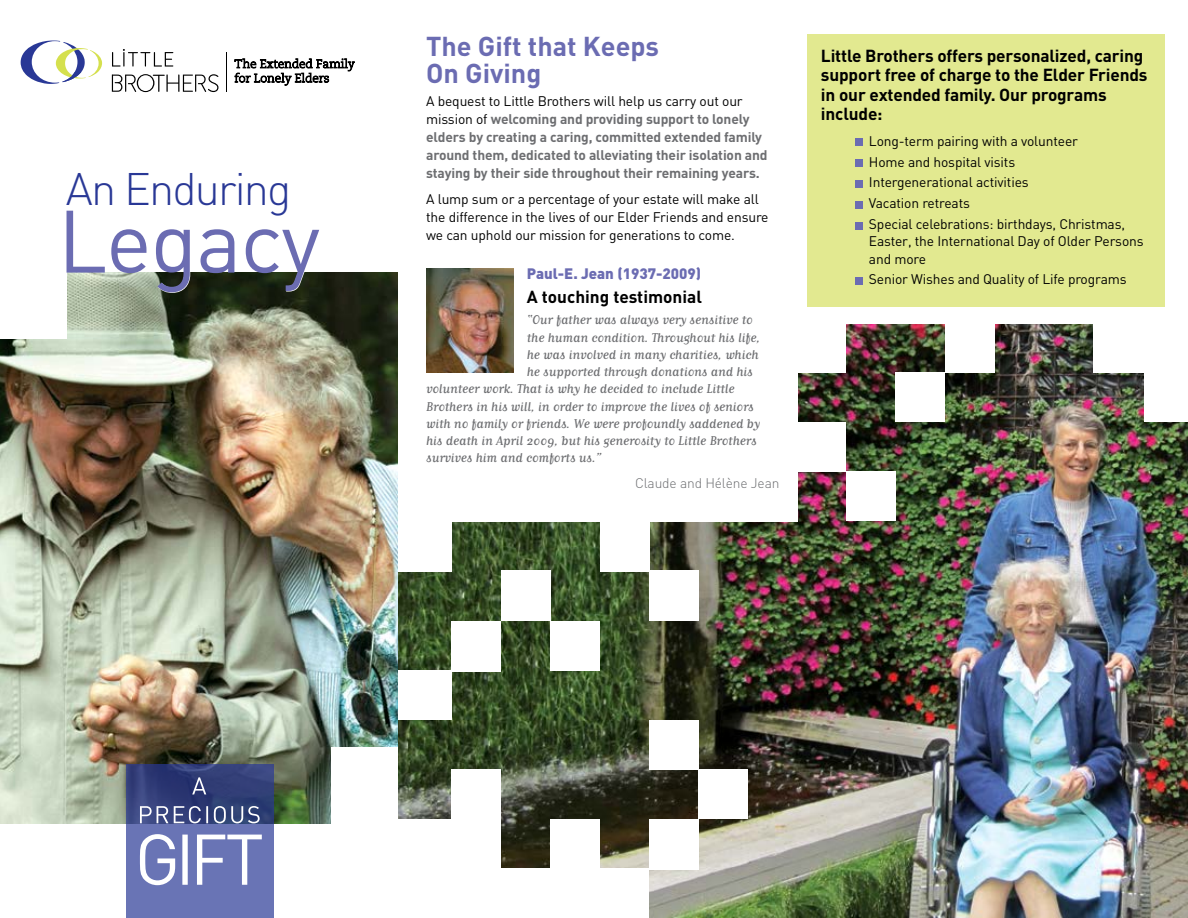
<style>
.page{position:relative;width:1188px;height:918px;background:#fff}
.page>*{position:absolute;margin:0;border:0;box-sizing:border-box;transform-origin:0 0}
.t1{font:87px "DIN";letter-spacing:-.02em;color:#6b6cb2}
.t2{font:300 45px "DIN";letter-spacing:-.04em;color:#293896}
.t3{font:700 27px/27px "DIN";color:#6b6cb2}
.t4{font:700 17.25px/19.5px "DIN";letter-spacing:-.01em;color:#000}
.t5{font:15px "Matrix Script";letter-spacing:-.01em;color:#6d6e71}
.t6{font:900 15px "DIN";color:#6b6cb2}
.t7{font:13.8px/20.7px "DIN";letter-spacing:-.01em;color:#000}
.t8{font:700 13.8px/18px "DIN";letter-spacing:-.01em;color:#6d6e71}
.t9{font:300 13.8px "DIN";letter-spacing:-.01em;color:#6d6e71}
.s1{font-weight:400;color:#000}
</style>
<div class="page">
<img style="left:0;top:273px;width:398px;height:550px">
<svg style="left:235px;top:59px;width:120px;height:26px"></svg>
<hr style="left:226px;top:52px;width:1px;height:40px;background:#000">
<svg style="left:21px;top:41px;width:81px;height:43px"></svg>
<svg style="left:112px;top:49px;width:61px;height:18px"></svg>
<svg style="left:112px;top:74px;width:106px;height:18px"></svg>
<svg style="left:126px;top:764px;width:148px;height:154px;background:#4f5b98"></svg>
<svg style="left:140px;top:834px;width:122px;height:51px"></svg>
<svg style="left:140px;top:806px;width:120px;height:17px;background:#65719a"></svg>
<svg style="left:192px;top:777px;width:14px;height:17px"></svg>
<div style="left:0;top:270px;width:67px;height:69px;background:#fff"></div>
<div style="left:331px;top:748px;width:69px;height:76px;background:#fff"></div>
<svg style="left:158px;top:272px;width:151px;height:21px;background:#353e2d"></svg>
<div style="left:807px;top:34px;width:358px;height:273px;background:#e2e990"></div>
<div style="left:855px;top:139px;width:8px;height:7px;background:#6b6cb2"></div>
<div style="left:855px;top:160px;width:8px;height:7px;background:#6b6cb2"></div>
<div style="left:855px;top:180px;width:8px;height:8px;background:#6b6cb2"></div>
<div style="left:855px;top:201px;width:8px;height:7px;background:#6b6cb2"></div>
<div style="left:855px;top:222px;width:8px;height:7px;background:#6b6cb2"></div>
<div style="left:855px;top:277px;width:8px;height:7px;background:#6b6cb2"></div>
<img style="left:398px;top:325px;width:790px;height:593px">
<div style="left:398px;top:302px;width:400px;height:220px;background:#fff"></div>
<img style="left:427px;top:268px;width:86px;height:104px">
<div style="left:1094px;top:322px;width:50px;height:50px;background:#fff"></div>
<div style="left:1144px;top:372px;width:44px;height:50px;background:#fff"></div>
<div style="left:1142px;top:322px;width:46px;height:50px;background:#fff"></div>
<div style="left:945px;top:323px;width:49px;height:49px;background:#fff"></div>
<div style="left:895px;top:372px;width:50px;height:50px;background:#fff"></div>
<div style="left:846px;top:471px;width:49px;height:50px;background:#fff"></div>
<div style="left:796px;top:422px;width:50px;height:49px;background:#fff"></div>
<div style="left:797px;top:323px;width:49px;height:49px;background:#fff"></div>
<div style="left:599px;top:869px;width:50px;height:49px;background:#fff"></div>
<div style="left:649px;top:819px;width:50px;height:51px;background:#fff"></div>
<div style="left:699px;top:770px;width:49px;height:49px;background:#fff"></div>
<div style="left:649px;top:720px;width:50px;height:50px;background:#fff"></div>
<div style="left:649px;top:571px;width:50px;height:50px;background:#fff"></div>
<div style="left:600px;top:522px;width:49px;height:50px;background:#fff"></div>
<div style="left:545px;top:869px;width:55px;height:49px;background:#fff"></div>
<div style="left:550px;top:819px;width:50px;height:52px;background:#fff"></div>
<div style="left:550px;top:621px;width:50px;height:50px;background:#fff"></div>
<div style="left:500px;top:869px;width:50px;height:49px;background:#fff"></div>
<div style="left:501px;top:570px;width:49px;height:51px;background:#fff"></div>
<div style="left:450px;top:869px;width:51px;height:49px;background:#fff"></div>
<div style="left:450px;top:819px;width:51px;height:50px;background:#fff"></div>
<div style="left:398px;top:819px;width:54px;height:99px;background:#fff"></div>
<div style="left:451px;top:770px;width:50px;height:50px;background:#fff"></div>
<div style="left:451px;top:621px;width:50px;height:51px;background:#fff"></div>
<div style="left:398px;top:671px;width:53px;height:49px;background:#fff"></div>
<div style="left:398px;top:521px;width:53px;height:51px;background:#fff"></div>
<h2 class="t2" style="left:66px;top:161px;width:227px">An Enduring</h2>
<h1 class="t1" style="left:58px;top:187px;width:264px">Legacy</h1>
<h3 class="t3" style="left:426px;top:32px;width:235px">The Gift that Keeps<br>On Giving</h3>
<p class="t8" style="left:426px;top:91px;width:343px"><span class="s1">A bequest to Little Brothers will help us carry out our mission of</span> welcoming and providing support to lonely elders by creating a caring, committed extended family around them, dedicated to alleviating their isolation and staying by their side throughout their remaining years.</p>
<p class="t7" style="left:426px;top:190px;width:344px;line-height:18px">A lump sum or a percentage of your estate will make all the difference in the lives of our Elder Friends and ensure we can uphold our mission for generations to come.</p>
<p class="t6" style="left:527px;top:264px;width:176px">Paul-E. Jean (1937-2009)</p>
<p class="t4" style="left:527px;top:286px;width:177px">A touching testimonial</p>
<p class="t5" style="left:527px;top:313px;width:228px">“Our father was always very sensitive to</p>
<p class="t5" style="left:527px;top:330px;width:235px">the human condition. Throughout his life,</p>
<p class="t5" style="left:527px;top:347px;width:233px">he was involved in many charities, which</p>
<p class="t5" style="left:527px;top:365px;width:228px">he supported through donations and his</p>
<p class="t5" style="left:426px;top:382px;width:310px">volunteer work. That is why he decided to include Little</p>
<p class="t5" style="left:426px;top:399px;width:329px">Brothers in his will, in order to improve the lives of seniors</p>
<p class="t5" style="left:426px;top:416px;width:335px">with no family or friends. We were profoundly saddened by</p>
<p class="t5" style="left:426px;top:434px;width:332px">his death in April 2009, but his generosity to Little Brothers</p>
<p class="t5" style="left:426px;top:451px;width:177px">survives him and comforts us.”</p>
<p class="t9" style="left:635px;top:475px;width:146px">Claude and Hélène Jean</p>
<p class="t4" style="left:821px;top:45px;width:328px">Little Brothers offers personalized, caring support free of charge to the Elder Friends in our extended family. Our programs include:</p>
<p class="t7" style="left:869px;top:130px;width:258px">Long-term pairing with a volunteer<br>Home and hospital visits<br>Intergenerational activities<br>Vacation retreats<br>Special celebrations: birthdays, Christmas,</p>
<p class="t7" style="left:869px;top:232px;width:276px;line-height:17.2px">Easter, the International Day of Older Persons and more</p>
<p class="t7" style="left:869px;top:269px;width:259px">Senior Wishes and Quality of Life programs</p>
</div>
